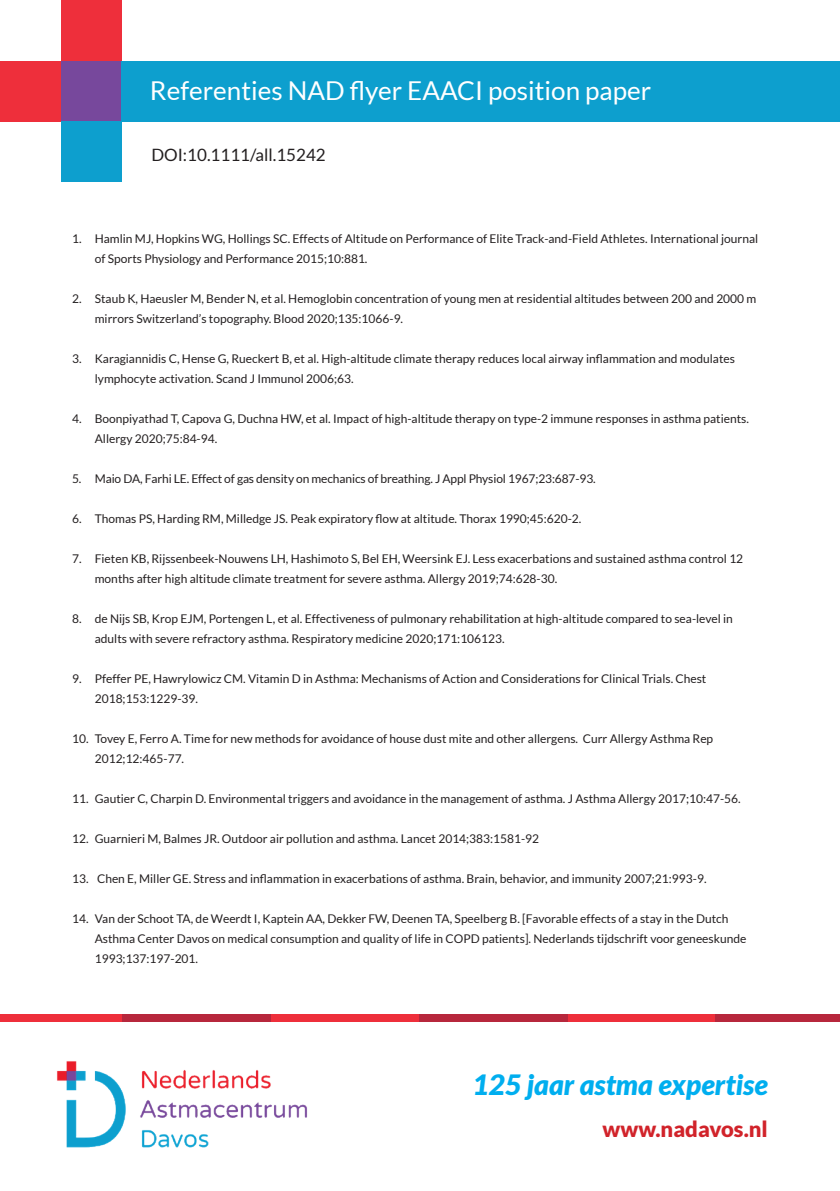
<style>
.page{position:relative;width:840px;height:1191px;background:#fff}
.page>*{position:absolute;margin:0;border:0;box-sizing:border-box;transform-origin:0 0}
.t1{font:italic 900 28px "Lato";color:#00aeef}
.t2{font:26px "Lato";color:#fff}
.t3{font:900 22px "Lato";color:#d1232a}
.t4{font:17px "Lato";color:#231f20}
.t5{font:12px/20px "Lato";color:#231f20}
</style>
<div class="page">
<div style="left:0;top:1014px;width:122px;height:7px;background:#ee2f3b"></div>
<div style="left:270px;top:1014px;width:149px;height:7px;background:#ee2f3b"></div>
<div style="left:567px;top:1014px;width:148px;height:7px;background:#ee2f3b"></div>
<div style="left:122px;top:1014px;width:148px;height:7px;background:#b7273c"></div>
<div style="left:419px;top:1014px;width:148px;height:7px;background:#b7273c"></div>
<div style="left:715px;top:1014px;width:124px;height:7px;background:#b7273c"></div>
<div style="left:61px;top:0;width:60px;height:61px;background:#ee2f3b"></div>
<div style="left:0;top:61px;width:61px;height:61px;background:#ee2f3b"></div>
<div style="left:61px;top:61px;width:60px;height:61px;background:#77489c"></div>
<div style="left:61px;top:122px;width:60px;height:60px;background:#0d9fce"></div>
<div style="left:121px;top:61px;width:718px;height:61px;background:#0d9fce"></div>
<img style="left:57px;top:1061px;width:250px;height:86px">
<h2 class="t2" style="left:150px;top:76px;width:502px">Referenties NAD flyer EAACI position paper</h2>
<h3 class="t4" style="left:151px;top:145px;width:176px">DOI:10.1111/all.15242</h3>
<p class="t5" style="left:95px;top:228px;width:664px;text-indent:-23px">1. Hamlin MJ, Hopkins WG, Hollings SC. Effects of Altitude on Performance of Elite Track-and-Field Athletes. International journal of Sports Physiology and Performance 2015;10:881.</p>
<p class="t5" style="left:95px;top:288px;width:662px;text-indent:-23px">2. Staub K, Haeusler M, Bender N, et al. Hemoglobin concentration of young men at residential altitudes between 200 and 2000 m mirrors Switzerland’s topography. Blood 2020;135:1066-9.</p>
<p class="t5" style="left:95px;top:348px;width:641px;text-indent:-23px">3. Karagiannidis C, Hense G, Rueckert B, et al. High-altitude climate therapy reduces local airway inflammation and modulates lymphocyte activation. Scand J Immunol 2006;63.</p>
<p class="t5" style="left:95px;top:408px;width:655px;text-indent:-23px">4. Boonpiyathad T, Capova G, Duchna HW, et al. Impact of high-altitude therapy on type-2 immune responses in asthma patients.<br>Allergy 2020;75:84-94.</p>
<p class="t5" style="left:72px;top:468px;width:525px">5. Maio DA, Farhi LE. Effect of gas density on mechanics of breathing. J Appl Physiol 1967;23:687-93.</p>
<p class="t5" style="left:72px;top:508px;width:510px">6. Thomas PS, Harding RM, Milledge JS. Peak expiratory flow at altitude. Thorax 1990;45:620-2.</p>
<p class="t5" style="left:95px;top:548px;width:649px;text-indent:-23px">7. Fieten KB, Rijssenbeek-Nouwens LH, Hashimoto S, Bel EH, Weersink EJ. Less exacerbations and sustained asthma control 12 months after high altitude climate treatment for severe asthma. Allergy 2019;74:628-30.</p>
<p class="t5" style="left:95px;top:608px;width:639px;text-indent:-23px">8. de Nijs SB, Krop EJM, Portengen L, et al. Effectiveness of pulmonary rehabilitation at high-altitude compared to sea-level in adults with severe refractory asthma. Respiratory medicine 2020;171:106123.</p>
<p class="t5" style="left:95px;top:668px;width:613px;text-indent:-23px">9. Pfeffer PE, Hawrylowicz CM. Vitamin D in Asthma: Mechanisms of Action and Considerations for Clinical Trials. Chest<br>2018;153:1229-39.</p>
<p class="t5" style="left:95px;top:728px;width:619px;text-indent:-23px">10. Tovey E, Ferro A. Time for new methods for avoidance of house dust mite and other allergens. Curr Allergy Asthma Rep<br>2012;12:465-77.</p>
<p class="t5" style="left:72px;top:788px;width:669px">11. Gautier C, Charpin D. Environmental triggers and avoidance in the management of asthma. J Asthma Allergy 2017;10:47-56.</p>
<p class="t5" style="left:72px;top:828px;width:468px">12. Guarnieri M, Balmes JR. Outdoor air pollution and asthma. Lancet 2014;383:1581-92</p>
<p class="t5" style="left:72px;top:868px;width:635px">13. Chen E, Miller GE. Stress and inflammation in exacerbations of asthma. Brain, behavior, and immunity 2007;21:993-9.</p>
<p class="t5" style="left:95px;top:908px;width:652px;text-indent:-23px">14. Van der Schoot TA, de Weerdt I, Kaptein AA, Dekker FW, Deenen TA, Speelberg B. [Favorable effects of a stay in the Dutch<br>Asthma Center Davos on medical consumption and quality of life in COPD patients]. Nederlands tijdschrift voor geneeskunde<br>1993;137:197-201.</p>
<h1 class="t1" style="left:472px;top:1068px;width:297px">125 jaar astma expertise</h1>
<h3 class="t3" style="left:602px;top:1115px;width:167px">www.nadavos.nl</h3>
</div>
